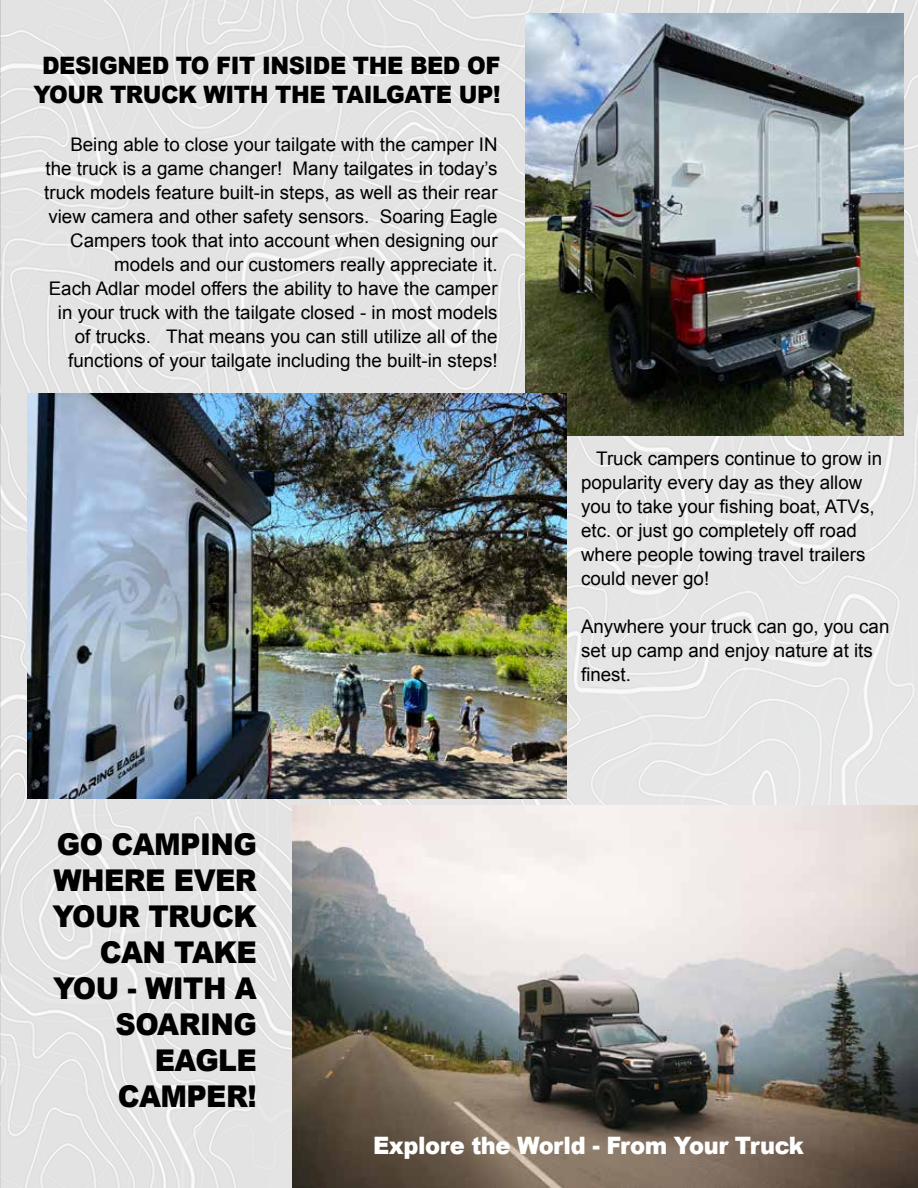
<style>
.page{position:relative;width:918px;height:1188px;background:#fff}
.page>*{position:absolute;margin:0;border:0;box-sizing:border-box;transform-origin:0 0}
.t1{font:900 30px/36px "Arial";letter-spacing:-.02em;color:#000;text-align:right;scale:.94 1}
.t2{font:900 24px/28.8px "Arial";letter-spacing:-.02em;color:#000;text-align:center;scale:.94 1}
.t3{font:900 24px "Arial";letter-spacing:-.02em;color:#fff;scale:.94 1}
.t4{font:18.75px/24px "Arial";color:#000}
</style>
<div class="page">
<img style="left:0;top:0;width:918px;height:1188px">
<img style="left:292px;top:806px;width:626px;height:382px">
<img style="left:526px;top:14px;width:378px;height:421px">
<img style="left:27px;top:393px;width:540px;height:405px">
<p class="t2" style="left:34px;top:50px;width:498px">DESIGNED TO FIT INSIDE THE BED OF<br>YOUR TRUCK WITH THE TAILGATE UP!</p>
<p class="t4" style="left:44px;top:133px;width:455px;text-align:right">Being able to close your tailgate with the camper IN the truck is a game changer! Many tailgates in today’s truck models feature built-in steps, as well as their rear view camera and other safety sensors. Soaring Eagle Campers took that into account when designing our models and our customers really appreciate it.<br>Each Adlar model offers the ability to have the camper in your truck with the tailgate closed - in most models of trucks. That means you can still utilize all of the functions of your tailgate including the built-in steps!</p>
<h1 class="t1" style="left:53px;top:826px;width:219px">GO CAMPING<br>WHERE EVER<br>YOUR TRUCK<br>CAN TAKE<br>YOU - WITH A<br>SOARING<br>EAGLE<br>CAMPER!</h1>
<p class="t4" style="left:581px;top:447px;width:303px;text-indent:15px">Truck campers continue to grow in popularity every day as they allow you to take your fishing boat, ATVs, etc. or just go completely off road where people towing travel trailers could never go!</p>
<p class="t4" style="left:581px;top:615px;width:310px">Anywhere your truck can go, you can set up camp and enjoy nature at its finest.</p>
<p class="t3" style="left:373px;top:1128px;width:460px">Explore the World - From Your Truck</p>
</div>
